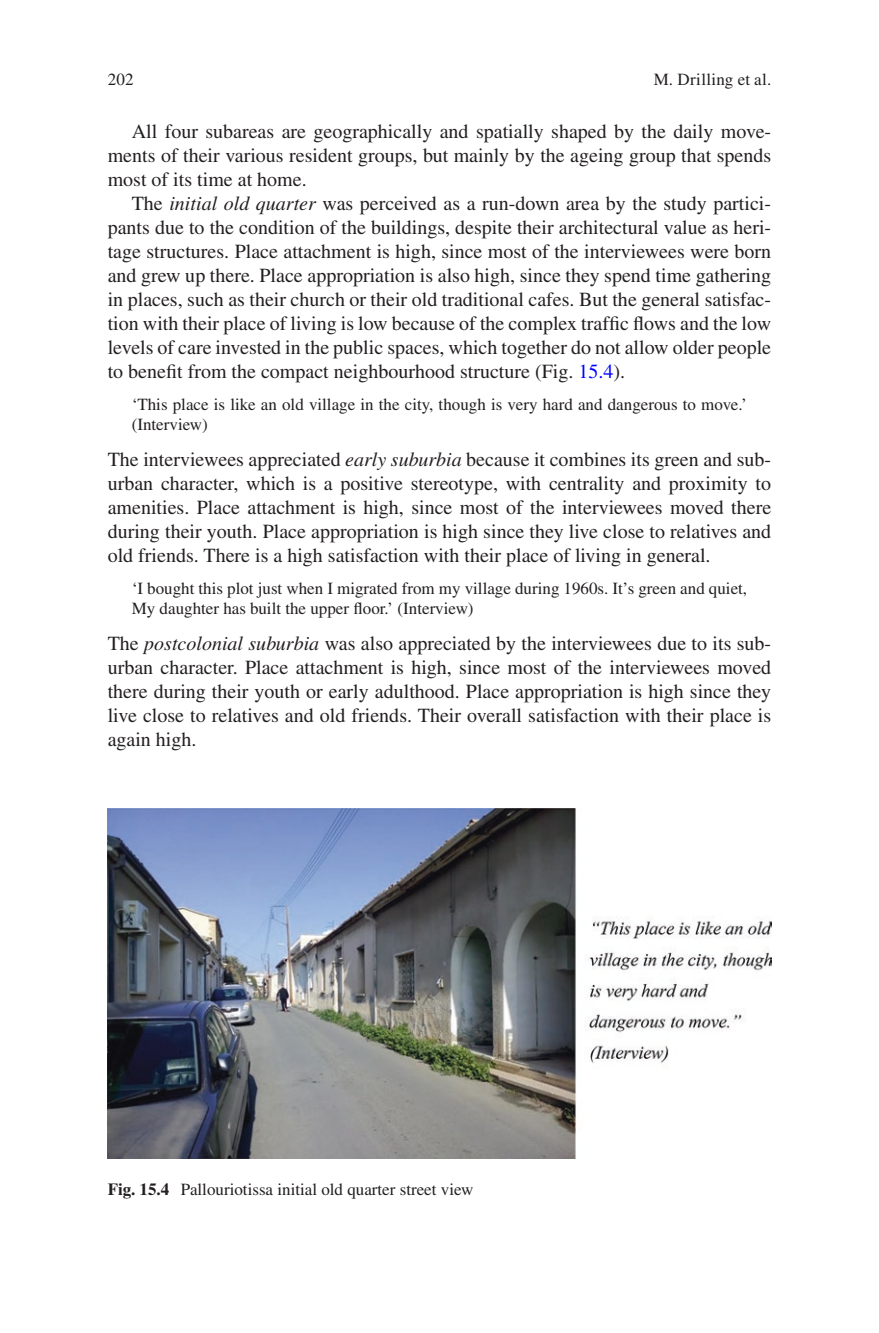
<style>
.page{position:relative;width:879px;height:1333px;background:#fff}
.page>*{position:absolute;margin:0;border:0;box-sizing:border-box;transform-origin:0 0}
.t1{font:20px/24px "Times LT Std";color:#231f20;text-align:justify}
.t2{font:17px/20px "Times LT Std";color:#231f20}
.t3{font:17px "Times LT Std Roman 2";letter-spacing:.02em;color:#231f20}
.s1{font-style:italic}
.s2{color:#00f}
.s3{font-weight:700}
</style>
<div class="page">
<img style="left:108px;top:808px;width:663px;height:350px">
<p class="t3" style="left:654px;top:70px;width:119px">M. Drilling et al.</p>
<p class="t2" style="left:108px;top:69px;width:27px">202</p>
<p class="t1" style="left:108px;top:119px;width:665px;text-indent:24px">All four subareas are geographically and spatially shaped by the daily move&shy;ments of their various resident groups, but mainly by the ageing group that spends most of its time at home.</p>
<p class="t1" style="left:108px;top:191px;width:665px;text-indent:24px">The <span class="s1">initial old quarter</span> was perceived as a run-down area by the study partici&shy;pants due to the condition of the buildings, despite their architectural value as heri&shy;tage structures. Place attachment is high, since most of the interviewees were born and grew up there. Place appropriation is also high, since they spend time gathering in places, such as their church or their old traditional cafes. But the general satisfac&shy;tion with their place of living is low because of the complex traffic flows and the low levels of care invested in the public spaces, which together do not allow older people to benefit from the compact neighbourhood structure (Fig. <span class="s2">15.4</span>).</p>
<p class="t2" style="left:132px;top:394px;width:617px">‘This place is like an old village in the city, though is very hard and dangerous to move.’ (Interview)</p>
<p class="t1" style="left:108px;top:447px;width:665px">The interviewees appreciated <span class="s1">early suburbia</span> because it combines its green and sub&shy;urban character, which is a positive stereotype, with centrality and proximity to amenities. Place attachment is high, since most of the interviewees moved there during their youth. Place appropriation is high since they live close to relatives and old friends. There is a high satisfaction with their place of living in general.</p>
<p class="t2" style="left:132px;top:578px;width:617px">‘I bought this plot just when I migrated from my village during 1960s. It’s green and quiet,<br>My daughter has built the upper floor.’ (Interview)</p>
<p class="t1" style="left:108px;top:631px;width:665px">The <span class="s1">postcolonial suburbia</span> was also appreciated by the interviewees due to its sub&shy;urban character. Place attachment is high, since most of the interviewees moved there during their youth or early adulthood. Place appropriation is high since they live close to relatives and old friends. Their overall satisfaction with their place is again high.</p>
<p class="t2" style="left:108px;top:1178px;width:367px"><span class="s3">Fig. 15.4</span> Pallouriotissa initial old quarter street view</p>
</div>
